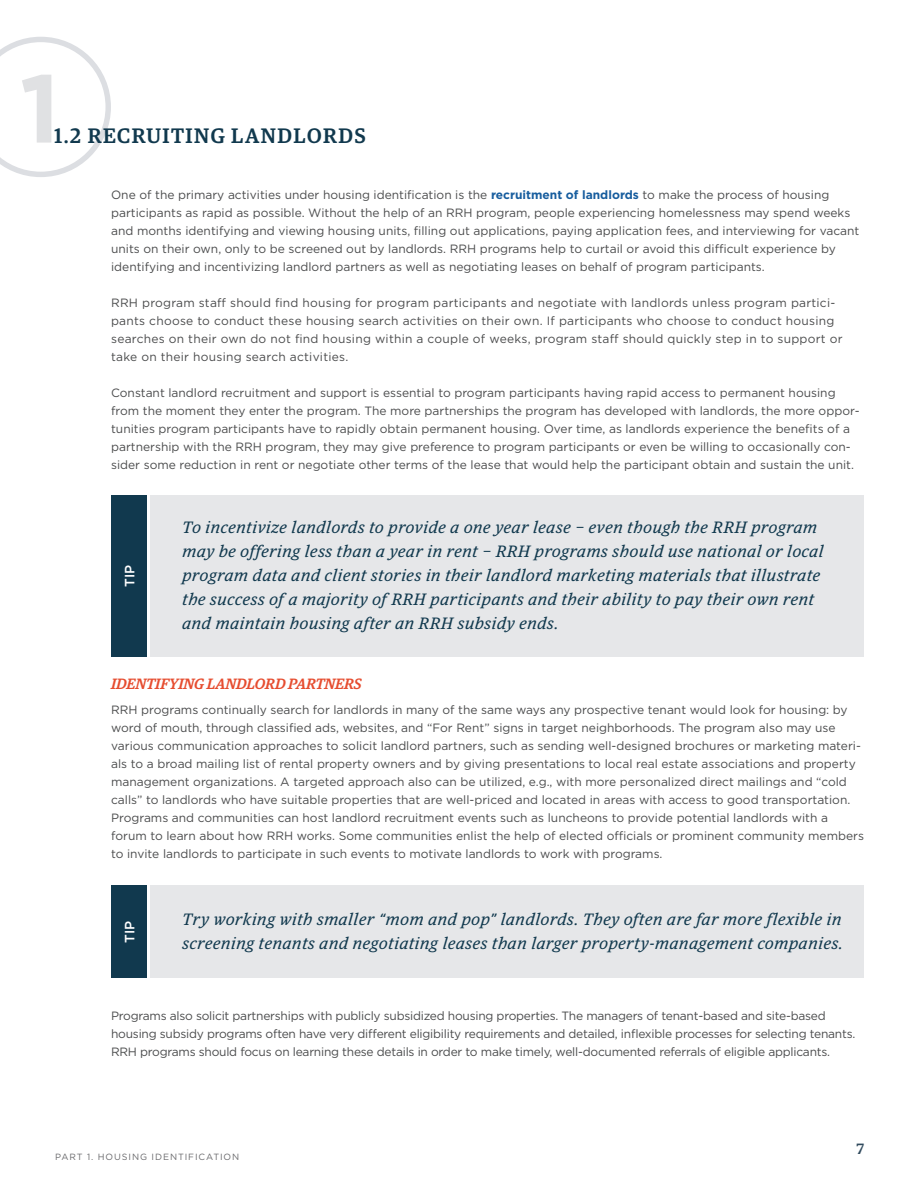
<style>
.page{position:relative;width:918px;height:1188px;background:#fff}
.page>*{position:absolute;margin:0;border:0;box-sizing:border-box;transform-origin:0 0}
.t1{font:700 96.3px "Gotham";color:#e0e1e3}
.t2{font:500 21px "Guardian Egyp";letter-spacing:.07em;color:#11394e}
.t3{font:italic 16.5px/24px "Guardian Egyp";letter-spacing:.05em;color:#11394e}
.t4{font:italic 500 15px "Guardian Egyp";color:#e64d30}
.t5{font:500 15px "Guardian Egyp";color:#314b5e}
.t6{font:500 13.5px "Gotham";color:#fff}
.t7{font:12px/18px "Gotham";color:#4b4c4d}
.t8{font:12px/18px "Gotham";letter-spacing:-.02em;color:#4b4c4d}
.t9{font:12px/18px "Gotham";letter-spacing:.02em;color:#4b4c4d}
.t10{font:9px "Gotham";letter-spacing:.1em;color:#69696c}
.s1{font-weight:700;color:#175d9e}
</style>
<div class="page">
<svg style="left:0;top:37px;width:111px;height:140px"></svg>
<div style="left:150px;top:495px;width:714px;height:162px;background:#e6e7e9"></div>
<div style="left:150px;top:885px;width:714px;height:93px;background:#e6e7e9"></div>
<div style="left:111px;top:495px;width:36px;height:162px;background:#11394e"></div>
<div style="left:111px;top:885px;width:36px;height:93px;background:#11394e"></div>
<h1 class="t1" style="left:20px;top:45px;width:42px">1</h1>
<h2 class="t2" style="left:54px;top:120px;width:313px">1.2 RECRUITING LANDLORDS</h2>
<p class="t7" style="left:111px;top:185px;width:750px">One of the primary activities under housing identification is the <span class="s1">recruitment of landlords</span> to make the process of housing participants as rapid as possible. Without the help of an RRH program, people experiencing homelessness may spend weeks and months identifying and viewing housing units, filling out applications, paying application fees, and interviewing for vacant units on their own, only to be screened out by landlords. RRH programs help to curtail or avoid this difficult experience by identifying and incentivizing landlord partners as well as negotiating leases on behalf of program participants.</p>
<p class="t9" style="left:111px;top:293px;width:733px">RRH program staff should find housing for program participants and negotiate with landlords unless program partici&shy;pants choose to conduct these housing search activities on their own. If participants who choose to conduct housing searches on their own do not find housing within a couple of weeks, program staff should quickly step in to support or take on their housing search activities.</p>
<p class="t7" style="left:111px;top:383px;width:750px">Constant landlord recruitment and support is essential to program participants having rapid access to permanent housing from the moment they enter the program. The more partnerships the program has developed with landlords, the more oppor&shy;tunities program participants have to rapidly obtain permanent housing. Over time, as landlords experience the benefits of a partnership with the RRH program, they may give preference to program participants or even be willing to occasionally con&shy;sider some reduction in rent or negotiate other terms of the lease that would help the participant obtain and sustain the unit.</p>
<p class="t6" style="left:121px;top:587px;width:24px;rotate:-90deg">TIP</p>
<p class="t3" style="left:183px;top:514px;width:642px">To incentivize landlords to provide a one year lease − even though the RRH program may be offering less than a year in rent − RRH programs should use national or local program data and client stories in their landlord marketing materials that illustrate the success of a majority of RRH participants and their ability to pay their own rent and maintain housing after an RRH subsidy ends.</p>
<p class="t4" style="left:111px;top:673px;width:252px">IDENTIFYING LANDLORD PARTNERS</p>
<p class="t7" style="left:111px;top:700px;width:754px">RRH programs continually search for landlords in many of the same ways any prospective tenant would look for housing: by word of mouth, through classified ads, websites, and “For Rent” signs in target neighborhoods. The program also may use various communication approaches to solicit landlord partners, such as sending well-designed brochures or marketing materi&shy;als to a broad mailing list of rental property owners and by giving presentations to local real estate associations and property management organizations. A targeted approach also can be utilized, e.g., with more personalized direct mailings and “cold calls” to landlords who have suitable properties that are well-priced and located in areas with access to good transportation.<br>Programs and communities can host landlord recruitment events such as luncheons to provide potential landlords with a forum to learn about how RRH works. Some communities enlist the help of elected officials or prominent community members to invite landlords to participate in such events to motivate landlords to work with programs.</p>
<p class="t6" style="left:121px;top:943px;width:24px;rotate:-90deg">TIP</p>
<h3 class="t3" style="left:183px;top:906px;width:662px">Try working with smaller “mom and pop” landlords. They often are far more flexible in screening tenants and negotiating leases than larger property-management companies.</h3>
<p class="t8" style="left:111px;top:1006px;width:746px">Programs also solicit partnerships with publicly subsidized housing properties. The managers of tenant-based and site-based housing subsidy programs often have very different eligibility requirements and detailed, inflexible processes for selecting tenants.<br>RRH programs should focus on learning these details in order to make timely, well-documented referrals of eligible applicants.</p>
<p class="t10" style="left:55px;top:1151px;width:186px">PART 1. HOUSING IDENTIFICATION</p>
<p class="t5" style="left:856px;top:1138px;width:9px">7</p>
</div>
